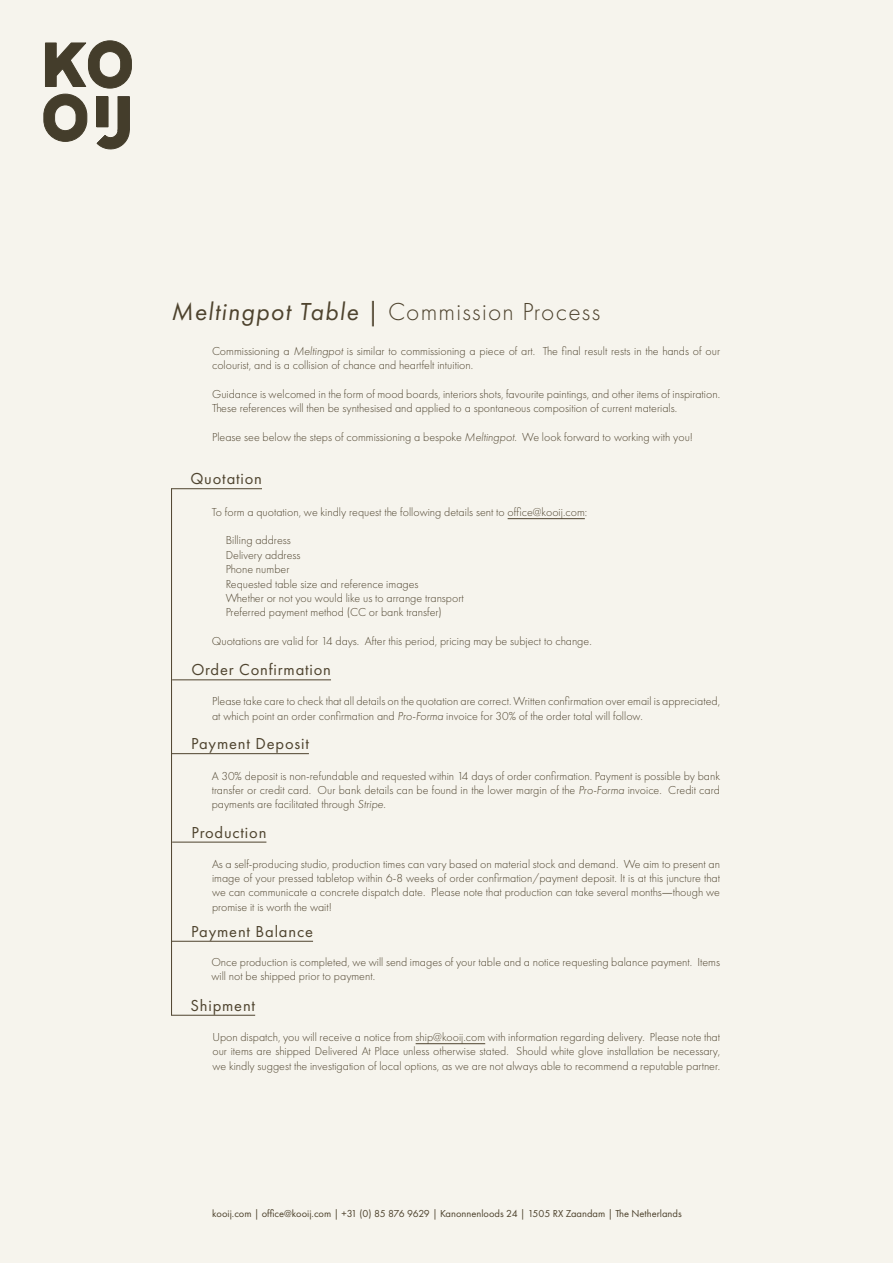
<style>
.page{position:relative;width:893px;height:1263px;background:#f6f4ed}
.page>*{position:absolute;margin:0;border:0;box-sizing:border-box;transform-origin:0 0}
.t1{font:300 25.5px "Futura PT";letter-spacing:.05em;color:#4e432e}
.t2{font:16.5px "Futura PT";letter-spacing:.05em;color:#4e432e}
.t3{font:300 12px/14.4px "Futura PT";color:#4e432e}
.t4{font:10.5px "Futura PT";color:#4e432e}
.s1{font-weight:400;font-style:italic}
.s2{font-style:italic}
.s3{font-family:"Minion Pro";font-weight:400}
</style>
<div class="page">
<svg style="left:97px;top:97px;width:33px;height:53px"></svg>
<div style="left:97px;top:97px;width:11px;height:30px;background:#443d2b"></div>
<svg style="left:44px;top:94px;width:43px;height:48px"></svg>
<svg style="left:45px;top:41px;width:87px;height:47px"></svg>
<hr style="left:171px;top:488px;width:91px;height:1px;background:#4e432e">
<hr style="left:416px;top:1043px;width:69px;height:1px;background:#4e432e">
<hr style="left:508px;top:518px;width:77px;height:1px;background:#4e432e">
<hr style="left:172px;top:679px;width:159px;height:1px;background:#4e432e">
<hr style="left:172px;top:753px;width:137px;height:1px;background:#4e432e">
<hr style="left:172px;top:842px;width:94px;height:1px;background:#4e432e">
<hr style="left:172px;top:941px;width:141px;height:1px;background:#4e432e">
<hr style="left:171px;top:1015px;width:84px;height:1px;background:#4e432e">
<hr style="left:171px;top:488px;width:1px;height:527px;background:#4e432e">
<p class="t1" style="left:171px;top:297px;width:431px"><span class="s1">Meltingpot Table |</span> Commission Process</p>
<p class="t3" style="left:212px;top:343px;width:510px">Commissioning a <span class="s2">Meltingpot</span> is similar to commissioning a piece of art. The final result rests in the hands of our colourist, and is a collision of chance and heartfelt intuition.</p>
<p class="t3" style="left:212px;top:387px;width:509px">Guidance is welcomed in the form of mood boards, interiors shots, favourite paintings, and other items of inspiration.<br>These references will then be synthesised and applied to a spontaneous composition of current materials.</p>
<p class="t3" style="left:212px;top:430px;width:482px">Please see below the steps of commissioning a bespoke <span class="s2">Meltingpot.</span> We look forward to working with you!</p>
<p class="t2" style="left:190px;top:469px;width:73px">Quotation</p>
<p class="t3" style="left:212px;top:505px;width:377px">To form a quotation, we kindly request the following details sent to office@kooij.com:</p>
<p class="t3" style="left:226px;top:533px;width:67px">Billing address</p>
<p class="t3" style="left:226px;top:548px;width:76px">Delivery address</p>
<p class="t3" style="left:226px;top:562px;width:65px">Phone number</p>
<p class="t3" style="left:226px;top:577px;width:194px">Requested table size and reference images</p>
<p class="t3" style="left:226px;top:591px;width:240px">Whether or not you would like us to arrange transport<br>Preferred payment method (CC or bank transfer)</p>
<p class="t3" style="left:212px;top:634px;width:381px">Quotations are valid for 14 days. After this period, pricing may be subject to change.</p>
<p class="t2" style="left:191px;top:660px;width:141px">Order Confirmation</p>
<p class="t3" style="left:212px;top:694px;width:509px">Please take care to check that all details on the quotation are correct. Written confirmation over email is appreciated, at which point an order confirmation and <span class="s2">Pro-Forma</span> invoice for 30% of the order total will follow.</p>
<p class="t2" style="left:191px;top:734px;width:119px">Payment Deposit</p>
<p class="t3" style="left:212px;top:768px;width:510px;text-align:justify">A 30% deposit is non-refundable and requested within 14 days of order confirmation. Payment is possible by bank transfer or credit card. Our bank details can be found in the lower margin of the <span class="s2">Pro-Forma</span> invoice. Credit card payments are facilitated through <span class="s2">Stripe</span>.</p>
<p class="t2" style="left:191px;top:822px;width:77px">Production</p>
<p class="t3" style="left:212px;top:856px;width:510px;text-align:justify">As a self-producing studio, production times can vary based on material stock and demand. We aim to present an image of your pressed tabletop within 6-8 weeks of order confirmation/payment deposit. It is at this juncture that we can communicate a concrete dispatch date. Please note that production can take several months<span class="s3">—</span>though we promise it is worth the wait!</p>
<p class="t2" style="left:191px;top:921px;width:123px">Payment Balance</p>
<p class="t3" style="left:211px;top:954px;width:510px">Once production is completed, we will send images of your table and a notice requesting balance payment. Items will not be shipped prior to payment.</p>
<p class="t2" style="left:190px;top:995px;width:66px">Shipment</p>
<p class="t3" style="left:212px;top:1029px;width:509px;text-align:justify">Upon dispatch, you will receive a notice from ship@kooij.com with information regarding delivery. Please note that our items are shipped Delivered At Place unless otherwise stated. Should white glove installation be necessary, we kindly suggest the investigation of local options, as we are not always able to recommend a reputable partner.</p>
<p class="t4" style="left:212px;top:1207px;width:471px">kooij.com | office@kooij.com | +31 (0) 85 876 9629 | Kanonnenloods 24 | 1505 RX Zaandam | The Netherlands</p>
</div>
